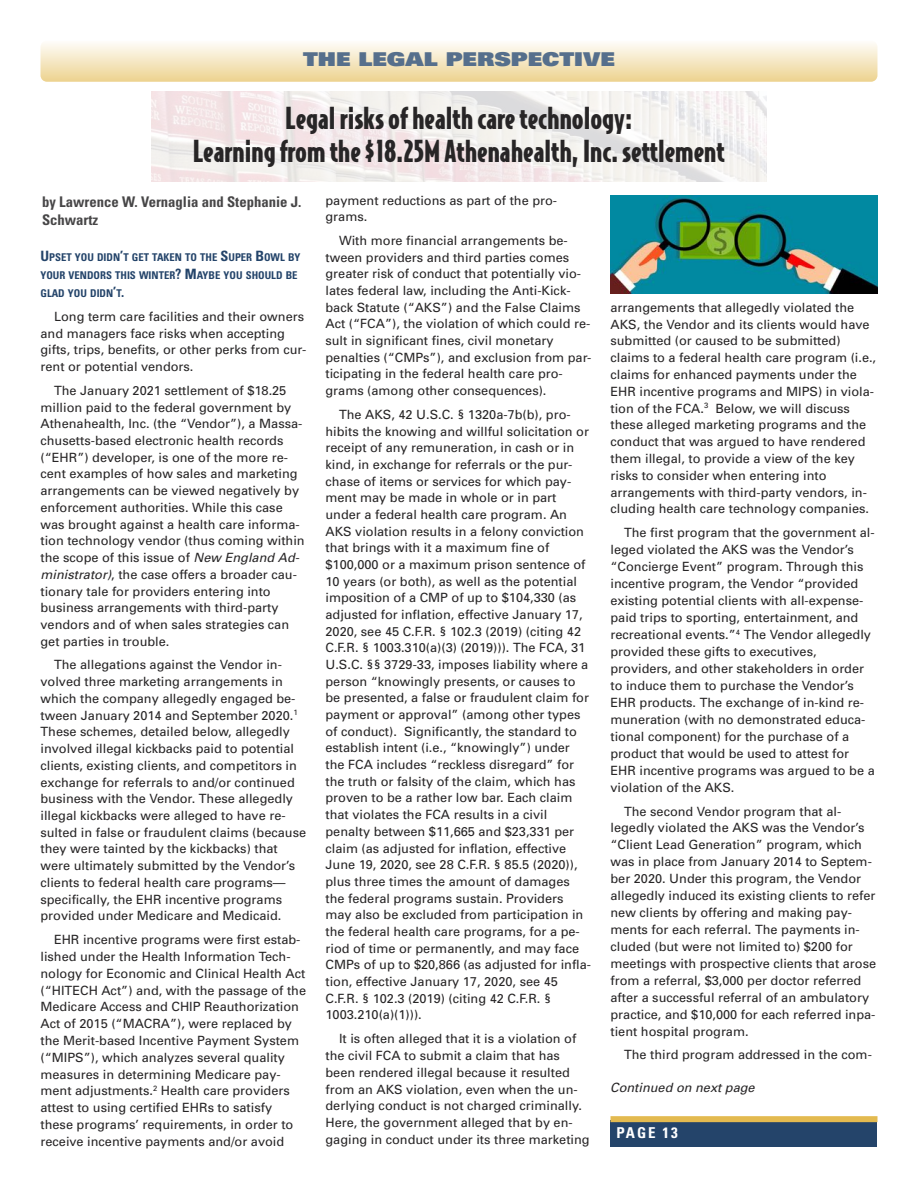
<style>
.page{position:relative;width:918px;height:1188px;background:#fff}
.page>*{position:absolute;margin:0;border:0;box-sizing:border-box;transform-origin:0 0}
.t1{font:900 28.8px/33px "Bodega Sans";color:#272526;text-align:center}
.t2{font:900 19.05px "Univers";color:#566f8c;scale:1.2 1}
.t3{font:700 condensed 15px "Univers";letter-spacing:.125em;color:#fff}
.t4{font:700 condensed 14.7px/17.7px "Univers";color:#474647}
.t5{font:12.75px/16.6px "Univers";color:#272526}
.t6{font:italic 12.75px "Univers";color:#272526}
.t7{font:700 condensed 10.65px/18.3px "Univers";color:#24446a}
.s1{font-size:14.25px}
.s2{font-style:italic}
</style>
<div class="page">
<div style="left:40px;top:40px;width:838px;height:42px;background:linear-gradient(to bottom,#fefdfc,#edd391)"></div>
<div style="left:610px;top:1120px;width:267px;height:28px;background:#24446a"></div>
<div style="left:611px;top:1116px;width:267px;height:6px;background:#e3ba50"></div>
<img style="left:151px;top:91px;width:615px;height:91px">
<img style="left:610px;top:195px;width:267px;height:99px">
<p class="t2" style="left:303px;top:52px;width:261px">THE LEGAL PERSPECTIVE</p>
<p class="t1" style="left:193px;top:102px;width:533px">Legal risks of health care technology:<br>Learning from the $18.25M Athenahealth, Inc. settlement</p>
<p class="t4" style="left:42px;top:195px;width:261px">by Lawrence W. Vernaglia and Stephanie J.<br>Schwartz</p>
<p class="t7" style="left:40px;top:249px;width:262px"><span class="s1">U</span>PSET YOU DIDN<span class="s1">’</span>T GET TAKEN TO THE <span class="s1">S</span>UPER <span class="s1">B</span>OWL BY<br>YOUR VENDORS THIS WINTER<span class="s1">? M</span>AYBE YOU SHOULD BE<br>GLAD YOU DIDN<span class="s1">’</span>T<span class="s1">.</span></p>
<p class="t5" style="left:40px;top:309px;width:267px;text-indent:14px">Long term care facilities and their owners and managers face risks when accepting gifts, trips, benefits, or other perks from cur&shy;rent or potential vendors.</p>
<p class="t5" style="left:40px;top:383px;width:266px;text-indent:14px">The January 2021 settlement of $18.25 million paid to the federal government by Athenahealth, Inc. (the “Vendor”), a Massa&shy;chusetts-based electronic health records (“EHR”) developer, is one of the more re&shy;cent examples of how sales and marketing arrangements can be viewed negatively by enforcement authorities. While this case was brought against a health care informa&shy;tion technology vendor (thus coming within the scope of this issue of <span class="s2">New England Ad&shy;ministrator)</span>, the case offers a broader cau&shy;tionary tale for providers entering into business arrangements with third-party vendors and of when sales strategies can get parties in trouble.</p>
<p class="t5" style="left:40px;top:658px;width:267px;text-indent:14px">The allegations against the Vendor in&shy;volved three marketing arrangements in which the company allegedly engaged be&shy;tween January 2014 and September 2020.<sup>1<br></sup>These schemes, detailed below, allegedly involved illegal kickbacks paid to potential clients, existing clients, and competitors in exchange for referrals to and/or continued business with the Vendor. These allegedly illegal kickbacks were alleged to have re&shy;sulted in false or fraudulent claims (because they were tainted by the kickbacks) that were ultimately submitted by the Vendor’s clients to federal health care programs— specifically, the EHR incentive programs provided under Medicare and Medicaid.</p>
<p class="t5" style="left:40px;top:932px;width:267px;text-indent:14px">EHR incentive programs were first estab&shy;lished under the Health Information Tech&shy;nology for Economic and Clinical Health Act (“HITECH Act”) and, with the passage of the Medicare Access and CHIP Reauthorization Act of 2015 (“MACRA”), were replaced by the Merit-based Incentive Payment System (“MIPS”), which analyzes several quality measures in determining Medicare pay&shy;ment adjustments.<sup>2</sup> Health care providers attest to using certified EHRs to satisfy these programs’ requirements, in order to receive incentive payments and/or avoid</p>
<p class="t5" style="left:326px;top:193px;width:233px">payment reductions as part of the pro&shy;grams.</p>
<p class="t5" style="left:326px;top:233px;width:267px;text-indent:14px">With more financial arrangements be&shy;tween providers and third parties comes greater risk of conduct that potentially vio&shy;lates federal law, including the Anti-Kick&shy;back Statute (“AKS”) and the False Claims Act (“FCA”), the violation of which could re&shy;sult in significant fines, civil monetary penalties (“CMPs”), and exclusion from par&shy;ticipating in the federal health care pro&shy;grams (among other consequences).</p>
<p class="t5" style="left:326px;top:407px;width:267px;text-indent:14px">The AKS, 42 U.S.C. § 1320a-7b(b), pro&shy;hibits the knowing and willful solicitation or receipt of any remuneration, in cash or in kind, in exchange for referrals or the pur&shy;chase of items or services for which pay&shy;ment may be made in whole or in part under a federal health care program. An AKS violation results in a felony conviction that brings with it a maximum fine of $100,000 or a maximum prison sentence of 10 years (or both), as well as the potential imposition of a CMP of up to $104,330 (as adjusted for inflation, effective January 17, 2020, see 45 C.F.R. § 102.3 (2019) (citing 42<br>C.F.R. § 1003.310(a)(3) (2019))). The FCA, 31<br>U.S.C. §§ 3729-33, imposes liability where a person “knowingly presents, or causes to be presented, a false or fraudulent claim for payment or approval” (among other types of conduct). Significantly, the standard to establish intent (i.e., “knowingly”) under the FCA includes “reckless disregard” for the truth or falsity of the claim, which has proven to be a rather low bar. Each claim that violates the FCA results in a civil penalty between $11,665 and $23,331 per claim (as adjusted for inflation, effective June 19, 2020, see 28 C.F.R. § 85.5 (2020)), plus three times the amount of damages the federal programs sustain. Providers may also be excluded from participation in the federal health care programs, for a pe&shy;riod of time or permanently, and may face CMPs of up to $20,866 (as adjusted for infla&shy;tion, effective January 17, 2020, see 45<br>C.F.R. § 102.3 (2019) (citing 42 C.F.R. § 1003.210(a)(1))).</p>
<p class="t5" style="left:326px;top:1031px;width:266px;text-indent:14px">It is often alleged that it is a violation of the civil FCA to submit a claim that has been rendered illegal because it resulted from an AKS violation, even when the un&shy;derlying conduct is not charged criminally.<br>Here, the government alleged that by en&shy;gaging in conduct under its three marketing</p>
<p class="t5" style="left:611px;top:300px;width:267px">arrangements that allegedly violated the AKS, the Vendor and its clients would have submitted (or caused to be submitted) claims to a federal health care program (i.e., claims for enhanced payments under the EHR incentive programs and MIPS) in viola&shy;tion of the FCA.<sup>3</sup> Below, we will discuss these alleged marketing programs and the conduct that was argued to have rendered them illegal, to provide a view of the key risks to consider when entering into arrangements with third-party vendors, in&shy;cluding health care technology companies.</p>
<p class="t5" style="left:611px;top:525px;width:266px;text-indent:14px">The first program that the government al&shy;leged violated the AKS was the Vendor’s “Concierge Event” program. Through this incentive program, the Vendor “provided existing potential clients with all-expense&shy;paid trips to sporting, entertainment, and recreational events.”<sup>4</sup> The Vendor allegedly provided these gifts to executives, providers, and other stakeholders in order to induce them to purchase the Vendor’s EHR products. The exchange of in-kind re&shy;muneration (with no demonstrated educa&shy;tional component) for the purchase of a product that would be used to attest for EHR incentive programs was argued to be a violation of the AKS.</p>
<p class="t5" style="left:611px;top:804px;width:267px;text-indent:14px">The second Vendor program that al&shy;legedly violated the AKS was the Vendor’s “Client Lead Generation” program, which was in place from January 2014 to Septem&shy;ber 2020. Under this program, the Vendor allegedly induced its existing clients to refer new clients by offering and making pay&shy;ments for each referral. The payments in&shy;cluded (but were not limited to) $200 for meetings with prospective clients that arose from a referral, $3,000 per doctor referred after a successful referral of an ambulatory practice, and $10,000 for each referred inpa&shy;tient hospital program.</p>
<p class="t5" style="left:624px;top:1048px;width:249px">The third program addressed in the com-</p>
<p class="t6" style="left:610px;top:1082px;width:149px">Continued on next page</p>
<p class="t3" style="left:616px;top:1127px;width:63px">PAGE 13</p>
</div>
